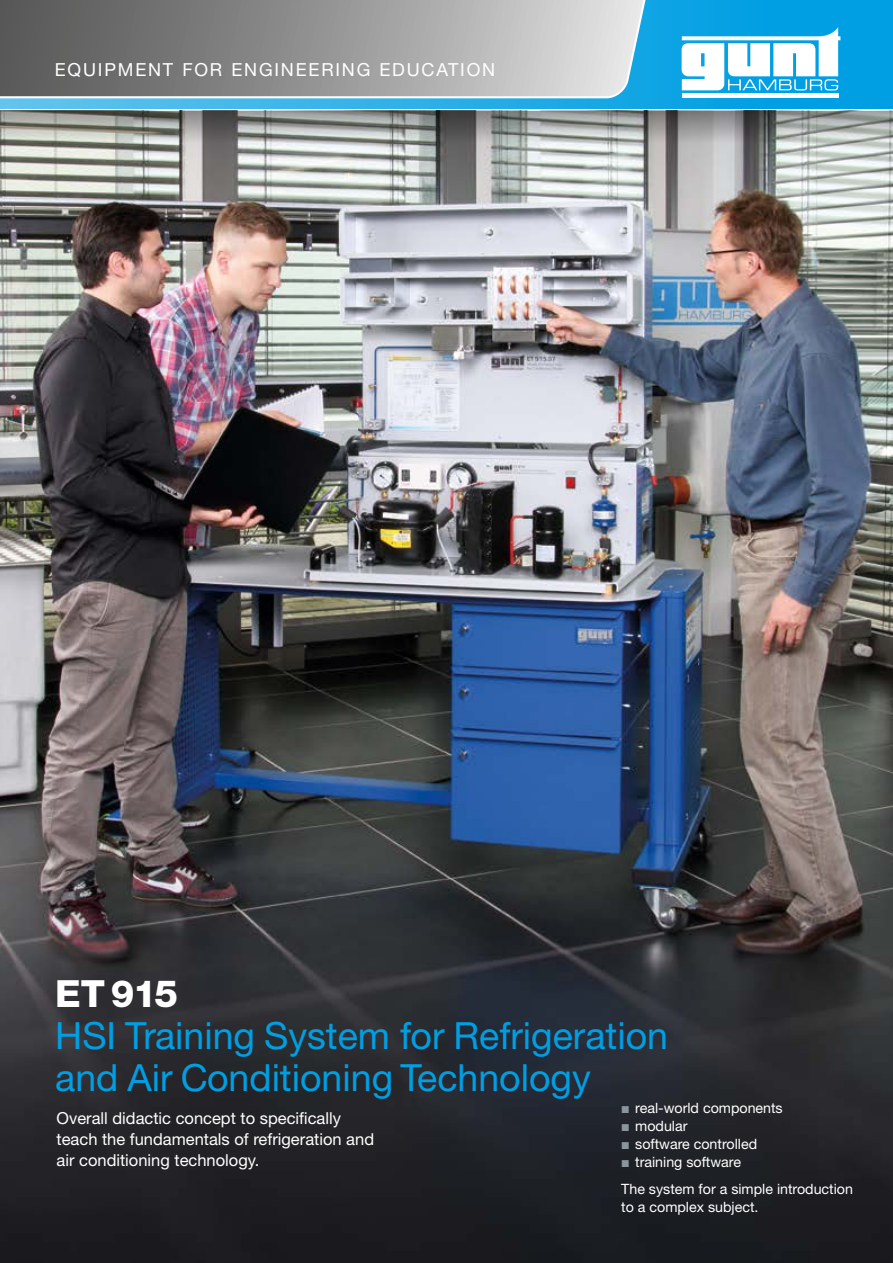
<style>
.page{position:relative;width:893px;height:1263px;background:#fff}
.page>*{position:absolute;margin:0;border:0;box-sizing:border-box;transform-origin:0 0}
.t1{font:37.5px/42px "Helvetica Neue LT Std";color:#009fe3}
.t2{font:800 37.5px "Helvetica Neue LT Std";color:#fff}
.t3{font:18px "Helvetica Neue LT Std";letter-spacing:.1em;color:#fff}
.t4{font:16.5px/21px "Helvetica Neue LT Std";color:#fff}
.t5{font:14.25px/27px "Helvetica Neue LT Std";color:#fff}
.s1{color:#8a959c}
</style>
<div class="page">
<img style="left:0;top:142px;width:893px;height:1121px">
<svg style="left:0;top:111px;width:893px;height:31px;background:#8f918e"></svg>
<div style="left:0;top:0;width:893px;height:108px;background:linear-gradient(to right,#62c3ed,#009be2)"></div>
<svg style="left:0;top:0;width:651px;height:99px;background:#969a9c"></svg>
<hr style="left:682px;top:93px;width:156px;height:4px;background:#fff">
<svg style="left:682px;top:27px;width:158px;height:63px"></svg>
<p class="t3" style="left:55px;top:58px;width:442px">EQUIPMENT FOR ENGINEERING EDUCATION</p>
<h1 class="t2" style="left:55px;top:971px;width:124px">ET 915</h1>
<h1 class="t1" style="left:55px;top:1014px;width:614px">HSI Training System for Refrigeration and Air Conditioning Technology</h1>
<p class="t4" style="left:57px;top:1107px;width:319px">Overall didactic concept to specifically teach the fundamentals of refrigeration and air conditioning technology.</p>
<p class="t5" style="left:621px;top:1094px;width:163px"><span class="s1">•</span> real-world components</p>
<p class="t5" style="left:621px;top:1112px;width:68px"><span class="s1">•</span> modular</p>
<p class="t5" style="left:621px;top:1130px;width:137px"><span class="s1">•</span> software controlled</p>
<p class="t5" style="left:621px;top:1148px;width:233px"><span class="s1">•</span> training software<br>The system for a simple introduction</p>
<p class="t5" style="left:621px;top:1193px;width:139px">to a complex subject.</p>
</div>
